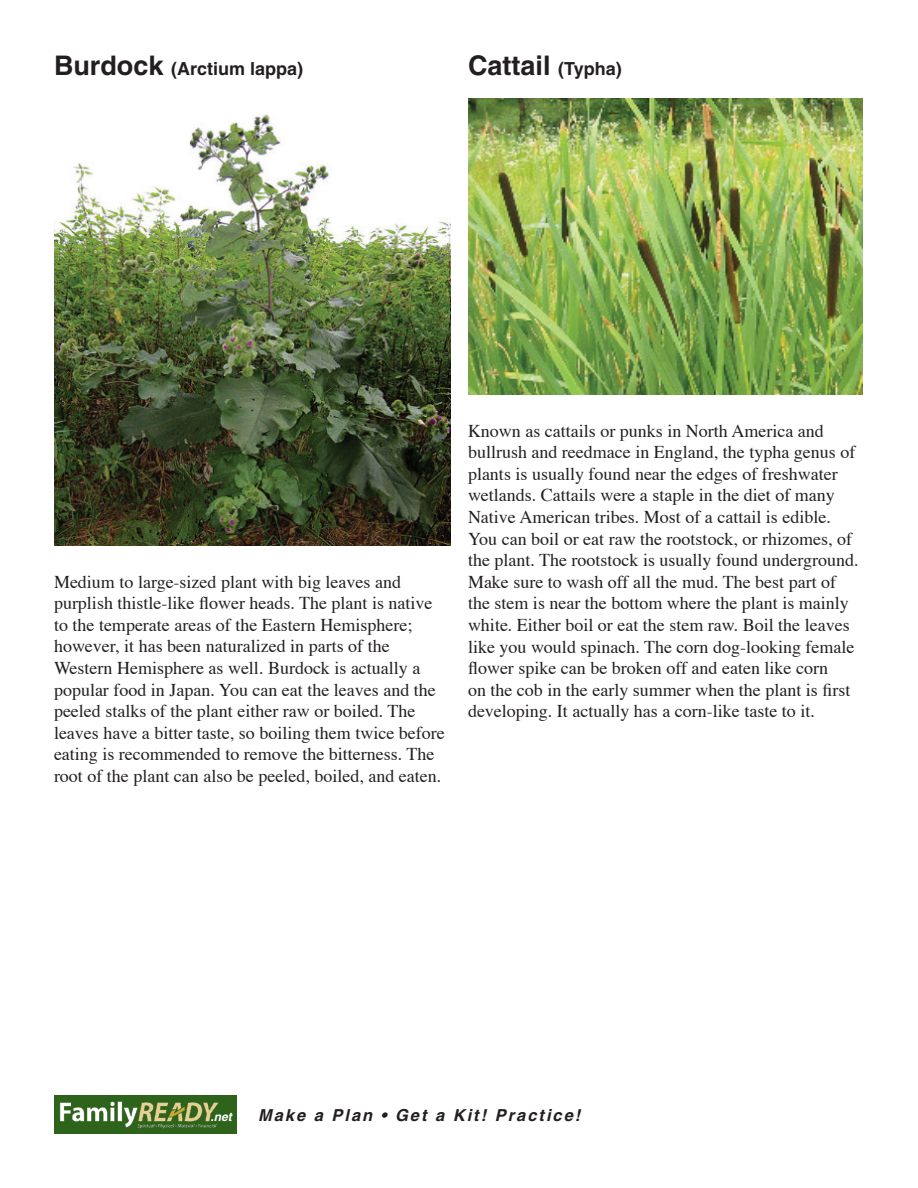
<style>
.page{position:relative;width:918px;height:1188px;background:#fff}
.page>*{position:absolute;margin:0;border:0;box-sizing:border-box;transform-origin:0 0}
.t1{font:700 27px "Helvetica";color:#231f20}
.t2{font:18px/21.6px "Times";color:#231f20}
.t3{font:700 18px "Helvetica";color:#231f20}
.t4{font:italic 700 16.5px "Helvetica";letter-spacing:.12em;color:#231f20}
.t5{font:italic 700 12px "Helvetica";color:#fff}
.s1{font-size:27px}
.s2{font-size:18px}
</style>
<div class="page">
<div style="left:54px;top:1095px;width:182px;height:39px;background:#2d631a"></div>
<img style="left:59px;top:1101px;width:160px;height:28px">
<img style="left:54px;top:114px;width:397px;height:432px">
<img style="left:468px;top:99px;width:395px;height:296px">
<p class="t3" style="left:54px;top:58px;width:251px"><span class="s1">Burdock</span> (Arctium lappa)</p>
<h1 class="t1" style="left:468px;top:49px;width:155px">Cattail <span class="s2">(Typha)</span></h1>
<p class="t2" style="left:54px;top:569px;width:392px">Medium to large-sized plant with big leaves and purplish thistle-like flower heads. The plant is native to the temperate areas of the Eastern Hemisphere; however, it has been naturalized in parts of the Western Hemisphere as well. Burdock is actually a popular food in Japan. You can eat the leaves and the peeled stalks of the plant either raw or boiled. The leaves have a bitter taste, so boiling them twice before eating is recommended to remove the bitterness. The root of the plant can also be peeled, boiled, and eaten.</p>
<p class="t2" style="left:468px;top:418px;width:392px">Known as cattails or punks in North America and bullrush and reedmace in England, the typha genus of plants is usually found near the edges of freshwater wetlands. Cattails were a staple in the diet of many Native American tribes. Most of a cattail is edible.<br>You can boil or eat raw the rootstock, or rhizomes, of the plant. The rootstock is usually found underground.<br>Make sure to wash off all the mud. The best part of the stem is near the bottom where the plant is mainly white. Either boil or eat the stem raw. Boil the leaves like you would spinach. The corn dog-looking female flower spike can be broken off and eaten like corn<br>on the cob in the early summer when the plant is first developing. It actually has a corn-like taste to it.</p>
<p class="t5" style="left:210px;top:1110px;width:23px">.net</p>
<p class="t4" style="left:258px;top:1105px;width:324px">Make a Plan • Get a Kit! Practice!</p>
</div>
